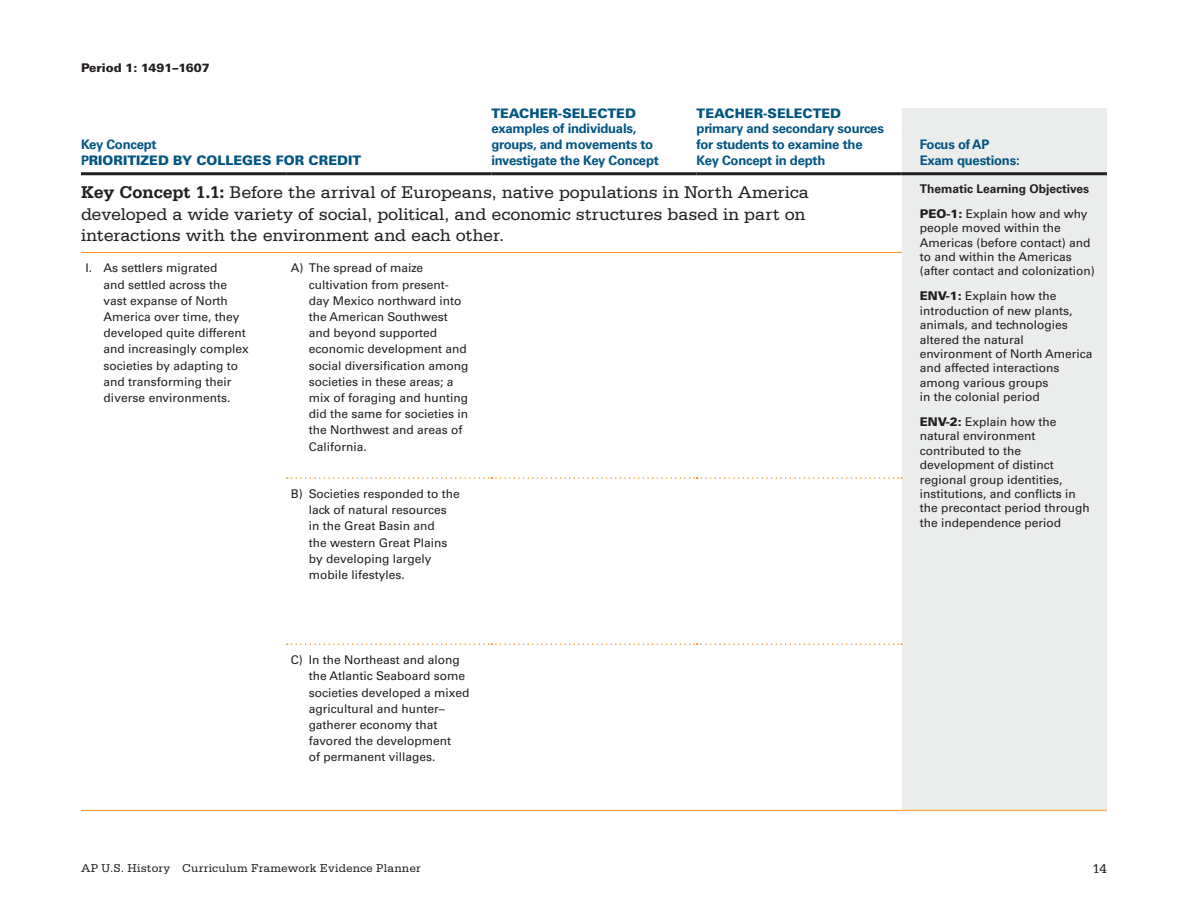
<style>
.page{position:relative;width:1188px;height:918px;background:#fff}
.page>*{position:absolute;margin:0;border:0;box-sizing:border-box;transform-origin:0 0}
.Level_3_Head___Neste{font:18px/21.6px "Serifa Std";letter-spacing:-.005em;color:#231f20}
.t1{font:13.5px "Serifa Std";color:#231f20}
.Table_Head{font:700 13.2px/15.8px "Univers LT Std";letter-spacing:-.02em;color:#005581}
.Table_Head-2{font:900 13.2px "Univers LT Std";color:#005581}
.Thematic_LO{font:12px/16.2px "Univers LT Std";color:#231f20}
.t2{font:12px "Serifa Std";letter-spacing:.015em;color:#231f20}
.Thematic_LO_Headline{font:700 12px "Univers LT Std";color:#231f20}
.t3{font:900 12px "Univers LT Std";color:#231f20}
.s1{font-weight:700}
.s2{font-weight:900}
</style>
<div class="page">
<div style="left:902px;top:108px;width:205px;height:702px;background:#ebecec"></div>
<hr style="left:491px;top:172px;width:206px;height:3px;background:#231f20">
<hr style="left:697px;top:172px;width:205px;height:3px;background:#231f20">
<hr style="left:902px;top:172px;width:205px;height:3px;background:#231f20">
<hr style="left:81px;top:172px;width:205px;height:3px;background:#231f20">
<hr style="left:286px;top:172px;width:205px;height:3px;background:#231f20">
<hr style="left:81px;top:810px;width:205px;height:1px;background:#f7941d">
<hr style="left:286px;top:810px;width:205px;height:1px;background:#f7941d">
<hr style="left:491px;top:810px;width:206px;height:1px;background:#f7941d">
<hr style="left:697px;top:810px;width:205px;height:1px;background:#f7941d">
<hr style="left:81px;top:252px;width:205px;height:1px;background:#f7941d">
<hr style="left:902px;top:810px;width:205px;height:1px;background:#fbb161">
<hr style="left:286px;top:252px;width:205px;height:1px;background:#f7941d">
<hr style="left:491px;top:252px;width:206px;height:1px;background:#f7941d">
<hr style="left:697px;top:252px;width:205px;height:1px;background:#f7941d">
<svg style="left:287px;top:477px;width:615px;height:2px"></svg>
<svg style="left:287px;top:644px;width:615px;height:1px"></svg>
<p class="t3" style="left:81px;top:60px;width:130px">Period 1: 1491–1607</p>
<p class="Table_Head" style="left:81px;top:137px;width:77px">Key Concept</p>
<p class="Table_Head-2" style="left:81px;top:152px;width:282px"><span class="s1">P</span>RIORITIZED BY COLLEGES FOR CREDIT</p>
<p class="Table_Head-2" style="left:491px;top:104px;width:146px">TEACHER-SELECTED</p>
<p class="Table_Head" style="left:491px;top:121px;width:169px">examples of individuals, groups, and movements to investigate the Key Concept</p>
<p class="Table_Head-2" style="left:697px;top:104px;width:146px">TEACHER-SELECTED</p>
<p class="Table_Head" style="left:697px;top:121px;width:189px">primary and secondary sources for students to examine the<br>Key Concept in depth</p>
<p class="Table_Head" style="left:920px;top:137px;width:101px">Focus of AP<br>Exam questions:</p>
<p class="Level_3_Head___Neste" style="left:81px;top:182px;width:729px"><span class="s1">Key Concept 1.1:</span> Before the arrival of Europeans, native populations in North America developed a wide variety of social, political, and economic structures based in part on interactions with the environment and each other.</p>
<p class="Thematic_LO_Headline" style="left:920px;top:182px;width:171px">Thematic Learning Objectives</p>
<p class="Thematic_LO" style="left:920px;top:206px;width:177px;line-height:14.4px"><span class="s2">PEO-1:</span> Explain how and why people moved within the<br>Americas (before contact) and to and within the Americas (after contact and colonization)</p>
<p class="Thematic_LO" style="left:920px;top:289px;width:174px;line-height:14.4px"><span class="s2">ENV-1:</span> Explain how the introduction of new plants, animals, and technologies altered the natural environment of North America and affected interactions among various groups<br>in the colonial period</p>
<p class="Thematic_LO" style="left:920px;top:415px;width:172px;line-height:14.4px"><span class="s2">ENV-2:</span> Explain how the natural environment contributed to the development of distinct regional group identities, institutions, and conflicts in the precontact period through the independence period</p>
<p class="Thematic_LO" style="left:104px;top:260px;width:147px;text-indent:-18px">I. As settlers migrated<br>and settled across the vast expanse of North<br>America over time, they developed quite different and increasingly complex societies by adapting to and transforming their diverse environments.</p>
<p class="Thematic_LO" style="left:309px;top:260px;width:161px;text-indent:-18px">A) The spread of maize cultivation from present&shy;day Mexico northward into the American Southwest and beyond supported economic development and social diversification among societies in these areas; a mix of foraging and hunting did the same for societies in the Northwest and areas of<br>California.</p>
<p class="Thematic_LO" style="left:309px;top:486px;width:153px;text-indent:-18px">B) Societies responded to the lack of natural resources in the Great Basin and<br>the western Great Plains by developing largely mobile lifestyles.</p>
<p class="Thematic_LO" style="left:309px;top:652px;width:162px;text-indent:-18px">C) In the Northeast and along the Atlantic Seaboard some societies developed a mixed agricultural and hunter– gatherer economy that favored the development<br>of permanent villages.</p>
<p class="t2" style="left:81px;top:861px;width:341px">AP U.S. History Curriculum Framework Evidence Planner</p>
<p class="t1" style="left:1093px;top:861px;width:16px">14</p>
</div>
